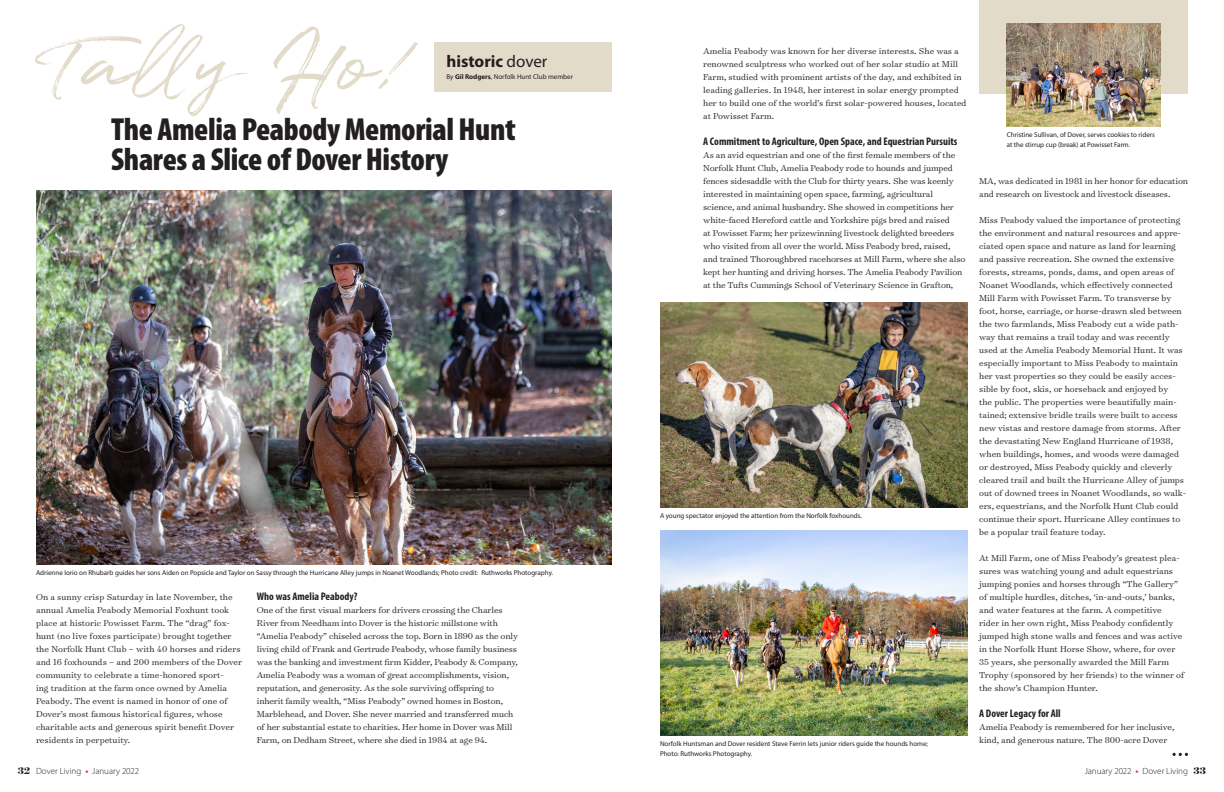
<style>
.page{position:relative;width:1224px;height:792px;background:#fff}
.page>*{position:absolute;margin:0;border:0;box-sizing:border-box;transform-origin:0 0}
._2_5_Headline_Subhea{font:90px "Quentin";color:#e3dbc9}
._2_5_Headline_Subhea-2{font:900 condensed 32px/30px "Myriad Pro";letter-spacing:-.01em;color:#231f20}
._2_Page_Header{font:700 17px "Myriad Pro";color:#231f20}
._3_Body_Copy-Survery{font:700 condensed 11px "Myriad Pro";color:#231f20}
._3_Body_Copy-Survery-2{font:300 9.8px/13px "Surveyor Text";letter-spacing:-.005em;color:#231f20}
.t1{font:300 9px "Myriad Pro";color:#231f20}
._5_Small_Copy-Myriad{font:7px/10px "Myriad Pro";color:#231f20}
.s1{font-weight:400}
.s2{font-weight:700}
.s3{font-family:"Surveyor Display";font-weight:700;font-size:11px}
.s4{font-weight:700;color:#ee2b32}
</style>
<div class="page">
<div style="left:434px;top:42px;width:178px;height:49px;background:#e3dbc9"></div>
<div style="left:979px;top:0;width:209px;height:93px;background:#e3dbc9"></div>
<img style="left:36px;top:190px;width:576px;height:374px">
<img style="left:1007px;top:24px;width:153px;height:102px">
<img style="left:660px;top:303px;width:307px;height:205px">
<img style="left:660px;top:530px;width:307px;height:205px">
<svg style="left:1173px;top:753px;width:15px;height:3px"></svg>
<p class="_2_5_Headline_Subhea" style="left:36px;top:4px;width:381px">Tally Ho!</p>
<p class="_2_Page_Header" style="left:446px;top:50px;width:103px">historic <span class="s1">dover</span></p>
<p class="_5_Small_Copy-Myriad" style="left:446px;top:72px;width:128px">By <span class="s2">Gil Rodgers</span>, Norfolk Hunt Club member</p>
<p class="_2_5_Headline_Subhea-2" style="left:111px;top:114px;width:406px">The Amelia Peabody Memorial Hunt<br>Shares a Slice of Dover History</p>
<p class="_5_Small_Copy-Myriad" style="left:36px;top:568px;width:519px">Adrienne Iorio on Rhubarb guides her sons Aiden on Popsicle and Taylor on Sassy through the Hurricane Alley jumps in Noanet Woodlands; Photo credit: Ruthworks Photography.</p>
<p class="_3_Body_Copy-Survery-2" style="left:36px;top:590px;width:208px">On a sunny crisp Saturday in late November, the annual Amelia Peabody Memorial Foxhunt took place at historic Powisset Farm. The “drag” fox&shy;hunt (no live foxes participate) brought together the Norfolk Hunt Club – with 40 horses and riders and 16 foxhounds – and 200 members of the Dover community to celebrate a time-honored sport-<br>ing tradition at the farm once owned by Amelia Peabody. The event is named in honor of one of Dover’s most famous historical figures, whose charitable acts and generous spirit benefit Dover residents in perpetuity.</p>
<p class="_3_Body_Copy-Survery" style="left:257px;top:589px;width:102px">Who was Amelia Peabody?</p>
<p class="_3_Body_Copy-Survery-2" style="left:257px;top:603px;width:263px">One of the first visual markers for drivers crossing the Charles River from Needham into Dover is the historic millstone with “Amelia Peabody” chiseled across the top. Born in 1890 as the only living child of Frank and Gertrude Peabody, whose family business was the banking and investment firm Kidder, Peabody &amp; Company, Amelia Peabody was a woman of great accomplishments, vision, reputation, and generosity. As the sole surviving offspring to inherit family wealth, “Miss Peabody” owned homes in Boston, Marblehead, and Dover. She never married and transferred much of her substantial estate to charities. Her home in Dover was Mill Farm, on Dedham Street, where she died in 1984 at age 94.</p>
<p class="_3_Body_Copy-Survery-2" style="left:703px;top:44px;width:265px">Amelia Peabody was known for her diverse interests. She was a renowned sculptress who worked out of her solar studio at Mill Farm, studied with prominent artists of the day, and exhibited in leading galleries. In 1948, her interest in solar energy prompted her to build one of the world’s first solar-powered houses, located at Powisset Farm.</p>
<p class="_3_Body_Copy-Survery" style="left:703px;top:134px;width:256px">A Commitment to Agriculture, Open Space, and Equestrian Pursuits</p>
<p class="_3_Body_Copy-Survery-2" style="left:703px;top:148px;width:264px">As an avid equestrian and one of the first female members of the Norfolk Hunt Club, Amelia Peabody rode to hounds and jumped fences sidesaddle with the Club for thirty years. She was keenly interested in maintaining open space, farming, agricultural science, and animal husbandry. She showed in competitions her white-faced Hereford cattle and Yorkshire pigs bred and raised<br>at Powisset Farm; her prizewinning livestock delighted breeders who visited from all over the world. Miss Peabody bred, raised, and trained Thoroughbred racehorses at Mill Farm, where she also kept her hunting and driving horses. The Amelia Peabody Pavilion at the Tufts Cummings School of Veterinary Science in Grafton,</p>
<p class="_5_Small_Copy-Myriad" style="left:660px;top:511px;width:204px">A young spectator enjoyed the attention from the Norfolk foxhounds.</p>
<p class="_5_Small_Copy-Myriad" style="left:660px;top:739px;width:270px">Norfolk Huntsman and Dover resident Steve Ferrin lets junior riders guide the hounds home;<br>Photo: Ruthworks Photography.</p>
<p class="_5_Small_Copy-Myriad" style="left:1007px;top:130px;width:150px">Christine Sullivan, of Dover, serves cookies to riders at the stirrup cup (break) at Powisset Farm.</p>
<p class="_3_Body_Copy-Survery-2" style="left:979px;top:174px;width:210px">MA, was dedicated in 1981 in her honor for education and research on livestock and livestock diseases.</p>
<p class="_3_Body_Copy-Survery-2" style="left:979px;top:213px;width:208px">Miss Peabody valued the importance of protecting the environment and natural resources and appre&shy;ciated open space and nature as land for learning and passive recreation. She owned the extensive forests, streams, ponds, dams, and open areas of Noanet Woodlands, which effectively connected Mill Farm with Powisset Farm. To transverse by foot, horse, carriage, or horse-drawn sled between the two farmlands, Miss Peabody cut a wide path&shy;way that remains a trail today and was recently used at the Amelia Peabody Memorial Hunt. It was especially important to Miss Peabody to maintain her vast properties so they could be easily acces&shy;sible by foot, skis, or horseback and enjoyed by<br>the public. The properties were beautifully main&shy;tained; extensive bridle trails were built to access new vistas and restore damage from storms. After the devastating New England Hurricane of 1938, when buildings, homes, and woods were damaged or destroyed, Miss Peabody quickly and cleverly cleared trail and built the Hurricane Alley of jumps out of downed trees in Noanet Woodlands, so walk&shy;ers, equestrians, and the Norfolk Hunt Club could continue their sport. Hurricane Alley continues to be a popular trail feature today.</p>
<p class="_3_Body_Copy-Survery-2" style="left:979px;top:551px;width:207px">At Mill Farm, one of Miss Peabody’s greatest plea&shy;sures was watching young and adult equestrians jumping ponies and horses through “The Gallery” of multiple hurdles, ditches, ‘in-and-outs,’ banks, and water features at the farm. A competitive rider in her own right, Miss Peabody confidently jumped high stone walls and fences and was active in the Norfolk Hunt Horse Show, where, for over 35 years, she personally awarded the Mill Farm Trophy (sponsored by her friends) to the winner of the show’s Champion Hunter.</p>
<p class="_3_Body_Copy-Survery" style="left:979px;top:706px;width:83px">A Dover Legacy for All</p>
<p class="_3_Body_Copy-Survery-2" style="left:979px;top:720px;width:197px">Amelia Peabody is remembered for her inclusive, kind, and generous nature. The 800-acre Dover</p>
<p class="t1" style="left:18px;top:765px;width:123px"><span class="s3">32</span> Dover Living <span class="s4">•</span> January 2022</p>
<p class="t1" style="left:1085px;top:765px;width:123px">January 2022 <span class="s4">•</span> Dover Living <span class="s3">33</span></p>
</div>
